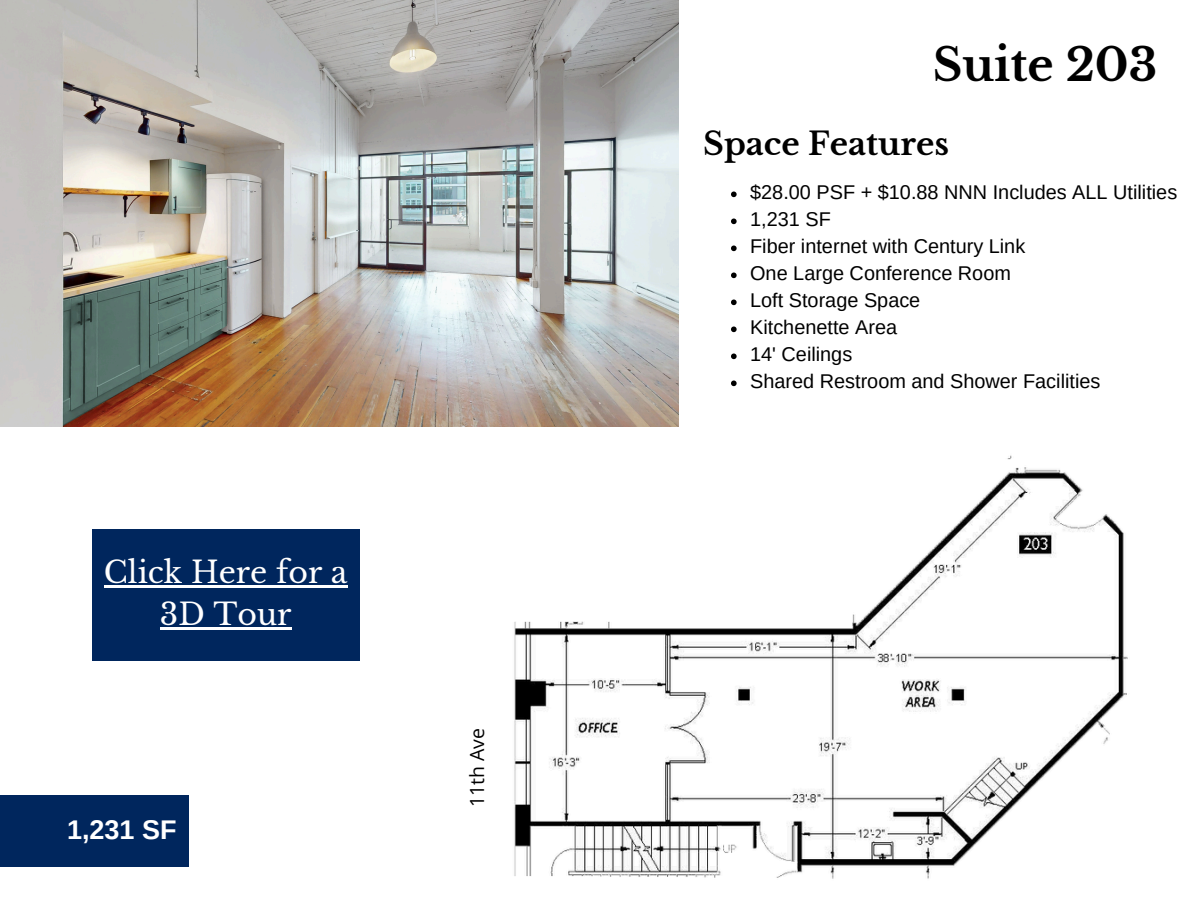
<style>
.page{position:relative;width:1188px;height:918px;background:#fff}
.page>*{position:absolute;margin:0;border:0;box-sizing:border-box;transform-origin:0 0}
.t1{font:700 44.85px "Libre Baskerville";color:#000}
.t2{font:700 31.35px "Libre Baskerville";color:#000}
.t3{font:30px/41.7px "Libre Baskerville";color:#fff;text-align:center}
.t4{font:700 27px "Arimo";color:#fff}
.t5{font:19.95px "Arimo";color:#000}
.t6{font:19.5px "Open Sans";color:#000}
</style>
<div class="page">
<div style="left:0;top:796px;width:189px;height:71px;background:#00265d"></div>
<img style="left:514px;top:455px;width:614px;height:424px">
<img style="left:0;top:0;width:678px;height:426px">
<div style="left:92px;top:529px;width:268px;height:131px;background:#00265d"></div>
<hr style="left:104px;top:585px;width:244px;height:3px;background:#fff">
<hr style="left:160px;top:627px;width:132px;height:2px;background:#fff">
<svg style="left:731px;top:192px;width:6px;height:5px"></svg>
<svg style="left:731px;top:219px;width:6px;height:5px"></svg>
<svg style="left:731px;top:246px;width:6px;height:5px"></svg>
<svg style="left:731px;top:273px;width:6px;height:5px"></svg>
<svg style="left:731px;top:300px;width:6px;height:5px"></svg>
<svg style="left:731px;top:327px;width:6px;height:5px"></svg>
<svg style="left:731px;top:354px;width:6px;height:5px"></svg>
<svg style="left:731px;top:381px;width:6px;height:5px"></svg>
<h1 class="t3" style="left:104px;top:552px;width:245px">Click Here for a<br>3D Tour</h1>
<p class="t4" style="left:67px;top:815px;width:111px">1,231 SF</p>
<h4 class="t6" style="left:463px;top:807px;width:81px;rotate:-90deg">11th Ave</h4>
<p class="t1" style="left:933px;top:37px;width:226px">Suite 203</p>
<h3 class="t2" style="left:703px;top:125px;width:247px">Space Features</h3>
<h2 class="t5" style="left:750px;top:181px;width:429px">$28.00 PSF + $10.88 NNN Includes ALL Utilities</h2>
<p class="t5" style="left:750px;top:208px;width:82px">1,231 SF</p>
<p class="t5" style="left:750px;top:235px;width:277px">Fiber internet with Century Link</p>
<p class="t5" style="left:750px;top:262px;width:262px">One Large Conference Room</p>
<p class="t5" style="left:750px;top:289px;width:172px">Loft Storage Space</p>
<p class="t5" style="left:750px;top:316px;width:148px">Kitchenette Area</p>
<p class="t5" style="left:750px;top:343px;width:104px">14' Ceilings</p>
<p class="t5" style="left:750px;top:370px;width:352px">Shared Restroom and Shower Facilities</p>
</div>
